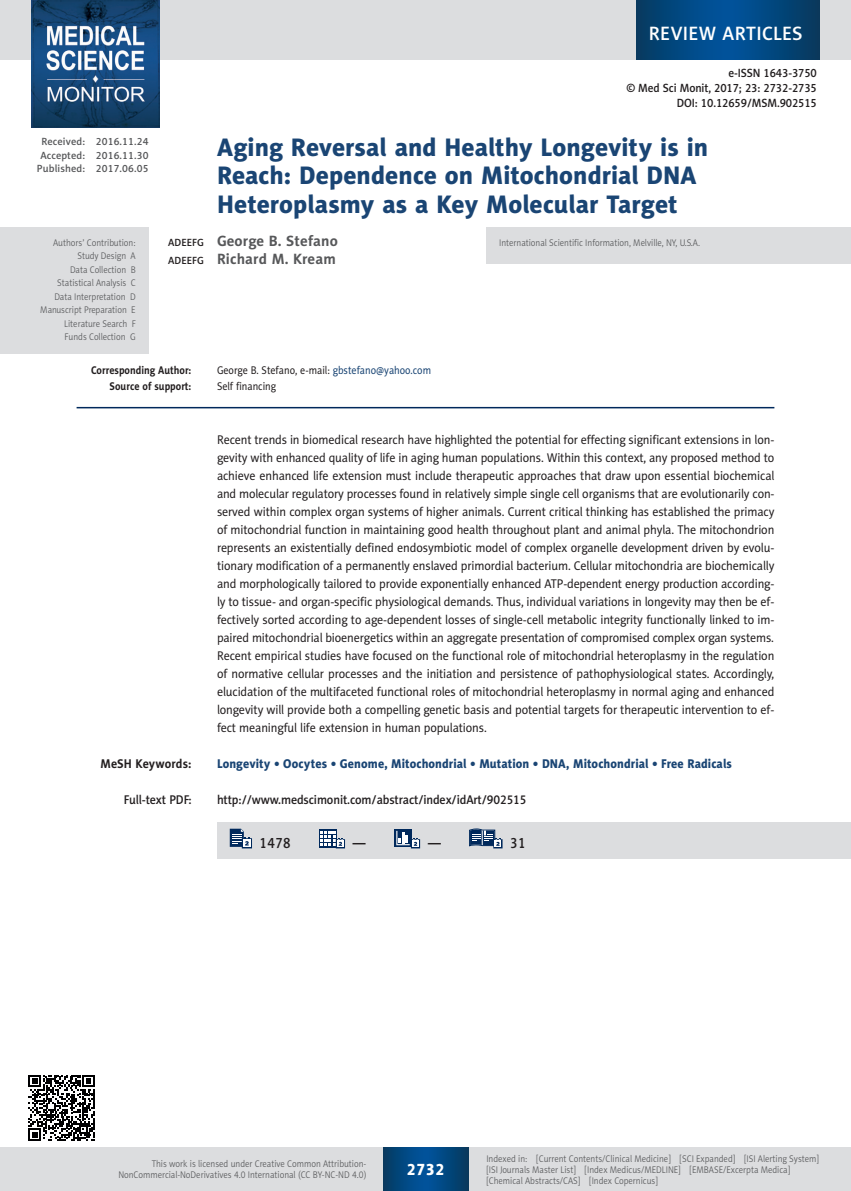
<style>
.page{position:relative;width:851px;height:1191px;background:#fff}
.page>*{position:absolute;margin:0;border:0;box-sizing:border-box;transform-origin:0 0}
.MSM_Tytul{font:25.5px/28.5px "Naomi Sans EFN Heavy";color:#1a4574}
.t1{font:19.5px "Naomi Sans EFN Medium";letter-spacing:.015em;color:#fff}
.t2{font:16.5px "Naomi Sans EFN Heavy";color:#fff}
.MSM_Autorzy{font:700 15px "Naomi Sans EFN";letter-spacing:.01em;color:#57585a}
.MSM_dane{font:15px "Naomi Sans EFN Medium";letter-spacing:.03em;color:#231f20;scale:.9 1}
.MSM_Summary_body{font:12.75px/18px "Naomi Sans EFN";letter-spacing:-.01em;color:#231f20;text-align:justify;scale:.95 1}
.MSM_keywords{font:12.75px "Naomi Sans EFN Heavy";letter-spacing:.005em;color:#1a4574;scale:.95 1}
.MSM_full_text_pdf{font:12.75px "Naomi Sans EFN Medium";letter-spacing:-.01em;color:#231f20;scale:.95 1}
.MSM_keywords-2{font:700 12.75px "Naomi Sans EFN";letter-spacing:.005em;color:#231f20;scale:.95 1}
.MSM_full_text_pdf-2{font:12px "Naomi Sans EFN Medium";letter-spacing:-.01em;color:#231f20;scale:.95 1}
.MSM_Adres{font:11.25px "Naomi Sans EFN";color:#231f20;scale:.9 1}
.MSM_Adres-2{font:700 11.25px "Naomi Sans EFN";color:#231f20;scale:.9 1}
.MSM_Support{font:700 11.25px "Naomi Sans EFN";color:#231f20;scale:.9 1}
.MSM_Support-2{font:11.25px "Naomi Sans EFN";color:#231f20;scale:.9 1}
.t3{font:10.5px "Naomi Sans EFN Medium";letter-spacing:.01em;color:#57585a}
.MSM_pagina_sygnatura{font:9.75px/11.2px "Naomi Sans EFN Light";color:#57585a;scale:.9 1}
.MSM_Afiliacja{font:9.75px "Naomi Sans EFN Light";color:#57585a;scale:.9 1}
.s1{font-family:"Naomi Sans EFN Medium";font-weight:400;font-size:10.5px;color:#231f20}
.s2{color:#1a4574}
</style>
<div class="page">
<div style="left:217px;top:822px;width:633px;height:36px;background:#dcdddf"></div>
<svg style="left:230px;top:828px;width:22px;height:20px"></svg>
<div style="left:319px;top:829px;width:17px;height:18px;background:#00295c"></div>
<svg style="left:320px;top:830px;width:25px;height:18px"></svg>
<div style="left:394px;top:829px;width:18px;height:18px;background:#00295c"></div>
<svg style="left:396px;top:831px;width:24px;height:17px"></svg>
<svg style="left:469px;top:828px;width:33px;height:20px"></svg>
<hr style="left:77px;top:407px;width:697px;height:1px;background:#00295c">
<div style="left:0;top:228px;width:148px;height:126px;background:#dcdddf"></div>
<div style="left:486px;top:228px;width:364px;height:36px;background:#dcdddf"></div>
<svg style="left:28px;top:1075px;width:67px;height:66px"></svg>
<hr style="left:850px;top:0;width:1px;height:60px;background:#dcdddf">
<div style="left:0;top:1148px;width:850px;height:43px;background:#dcdddf"></div>
<svg style="left:383px;top:1147px;width:85px;height:43px;background:#02477e"></svg>
<div style="left:0;top:0;width:850px;height:60px;background:#dcdddf"></div>
<svg style="left:636px;top:0;width:183px;height:60px;background:#02477e"></svg>
<img style="left:32px;top:0;width:127px;height:128px">
<h2 class="t1" style="left:648px;top:22px;width:155px">REVIEW ARTICLES</h2>
<p class="t3" style="left:41px;top:136px;width:109px">Received: 2016.11.24</p>
<p class="t3" style="left:40px;top:149px;width:110px">Accepted: 2016.11.30</p>
<p class="t3" style="left:37px;top:163px;width:113px">Published: 2017.06.05</p>
<p class="MSM_pagina_sygnatura" style="left:53px;top:237px;width:93px">Authors’ Contribution:</p>
<p class="MSM_pagina_sygnatura" style="left:77px;top:250px;width:66px">Study Design A</p>
<p class="MSM_pagina_sygnatura" style="left:70px;top:264px;width:74px">Data Collection B</p>
<p class="MSM_pagina_sygnatura" style="left:57px;top:277px;width:89px">Statistical Analysis C</p>
<p class="MSM_pagina_sygnatura" style="left:54px;top:291px;width:92px">Data Interpretation D</p>
<p class="MSM_pagina_sygnatura" style="left:40px;top:304px;width:107px">Manuscript Preparation E</p>
<p class="MSM_pagina_sygnatura" style="left:64px;top:318px;width:81px">Literature Search F</p>
<p class="MSM_pagina_sygnatura" style="left:65px;top:331px;width:80px">Funds Collection G</p>
<p class="MSM_full_text_pdf-2" style="left:728px;top:66px;width:95px">e-ISSN 1643-3750</p>
<p class="MSM_full_text_pdf-2" style="left:626px;top:81px;width:202px">© Med Sci Monit, 2017; 23: 2732-2735</p>
<p class="MSM_full_text_pdf-2" style="left:676px;top:96px;width:149px">DOI: 10.12659/MSM.902515</p>
<p class="MSM_Tytul" style="left:217px;top:132px;width:492px">Aging Reversal and Healthy Longevity is in<br>Reach: Dependence on Mitochondrial DNA<br>Heteroplasmy as a Key Molecular Target</p>
<p class="MSM_Autorzy" style="left:168px;top:232px;width:171px"><span class="s1">ADEEFG</span> George B. Stefano</p>
<p class="MSM_Autorzy" style="left:168px;top:250px;width:169px"><span class="s1">ADEEFG</span> Richard M. Kream</p>
<p class="MSM_Afiliacja" style="left:499px;top:237px;width:225px">International Scientific Information, Melville, NY, U.S.A.</p>
<p class="MSM_Adres-2" style="left:91px;top:364px;width:113px">Corresponding Author:</p>
<p class="MSM_Adres" style="left:217px;top:364px;width:239px">George B. Stefano, e-mail: <span class="s2">gbstefano@yahoo.com</span></p>
<p class="MSM_Support" style="left:110px;top:379px;width:92px">Source of support:</p>
<p class="MSM_Support-2" style="left:217px;top:379px;width:67px">Self financing</p>
<p class="MSM_Summary_body" style="left:217px;top:431px;width:588px">Recent trends in biomedical research have highlighted the potential for effecting significant extensions in lon&shy;gevity with enhanced quality of life in aging human populations. Within this context, any proposed method to achieve enhanced life extension must include therapeutic approaches that draw upon essential biochemical and molecular regulatory processes found in relatively simple single cell organisms that are evolutionarily con&shy;served within complex organ systems of higher animals. Current critical thinking has established the primacy of mitochondrial function in maintaining good health throughout plant and animal phyla. The mitochondrion represents an existentially defined endosymbiotic model of complex organelle development driven by evolu&shy;tionary modification of a permanently enslaved primordial bacterium. Cellular mitochondria are biochemically and morphologically tailored to provide exponentially enhanced ATP-dependent energy production according&shy;ly to tissue- and organ-specific physiological demands. Thus, individual variations in longevity may then be ef&shy;fectively sorted according to age-dependent losses of single-cell metabolic integrity functionally linked to im&shy;paired mitochondrial bioenergetics within an aggregate presentation of compromised complex organ systems.<br>Recent empirical studies have focused on the functional role of mitochondrial heteroplasmy in the regulation of normative cellular processes and the initiation and persistence of pathophysiological states. Accordingly, elucidation of the multifaceted functional roles of mitochondrial heteroplasmy in normal aging and enhanced longevity will provide both a compelling genetic basis and potential targets for therapeutic intervention to ef&shy;fect meaningful life extension in human populations.</p>
<p class="MSM_keywords-2" style="left:100px;top:756px;width:97px">MeSH Keywords:</p>
<p class="MSM_keywords" style="left:217px;top:756px;width:543px">Longevity • Oocytes • Genome, Mitochondrial • Mutation • DNA, Mitochondrial • Free Radicals</p>
<p class="MSM_full_text_pdf" style="left:124px;top:792px;width:73px">Full-text PDF:</p>
<p class="MSM_full_text_pdf" style="left:217px;top:792px;width:327px">http://www.medscimonit.com/abstract/index/idArt/902515</p>
<p class="MSM_dane" style="left:259px;top:834px;width:36px">1478</p>
<p class="MSM_dane" style="left:352px;top:834px;width:16px">—</p>
<p class="MSM_dane" style="left:427px;top:834px;width:16px">—</p>
<p class="MSM_dane" style="left:510px;top:834px;width:19px">31</p>
<p class="MSM_pagina_sygnatura" style="left:118px;top:1158px;width:277px;text-align:right">This work is licensed under Creative Common Attribution-<br>NonCommercial-NoDerivatives 4.0 International (CC BY-NC-ND 4.0)</p>
<p class="t2" style="left:406px;top:1159px;width:40px">2732</p>
<p class="MSM_pagina_sygnatura" style="left:486px;top:1152px;width:371px">Indexed in: [Current Contents/Clinical Medicine] [SCI Expanded] [ISI Alerting System] [ISI Journals Master List] [Index Medicus/MEDLINE] [EMBASE/Excerpta Medica] [Chemical Abstracts/CAS] [Index Copernicus]</p>
</div>
